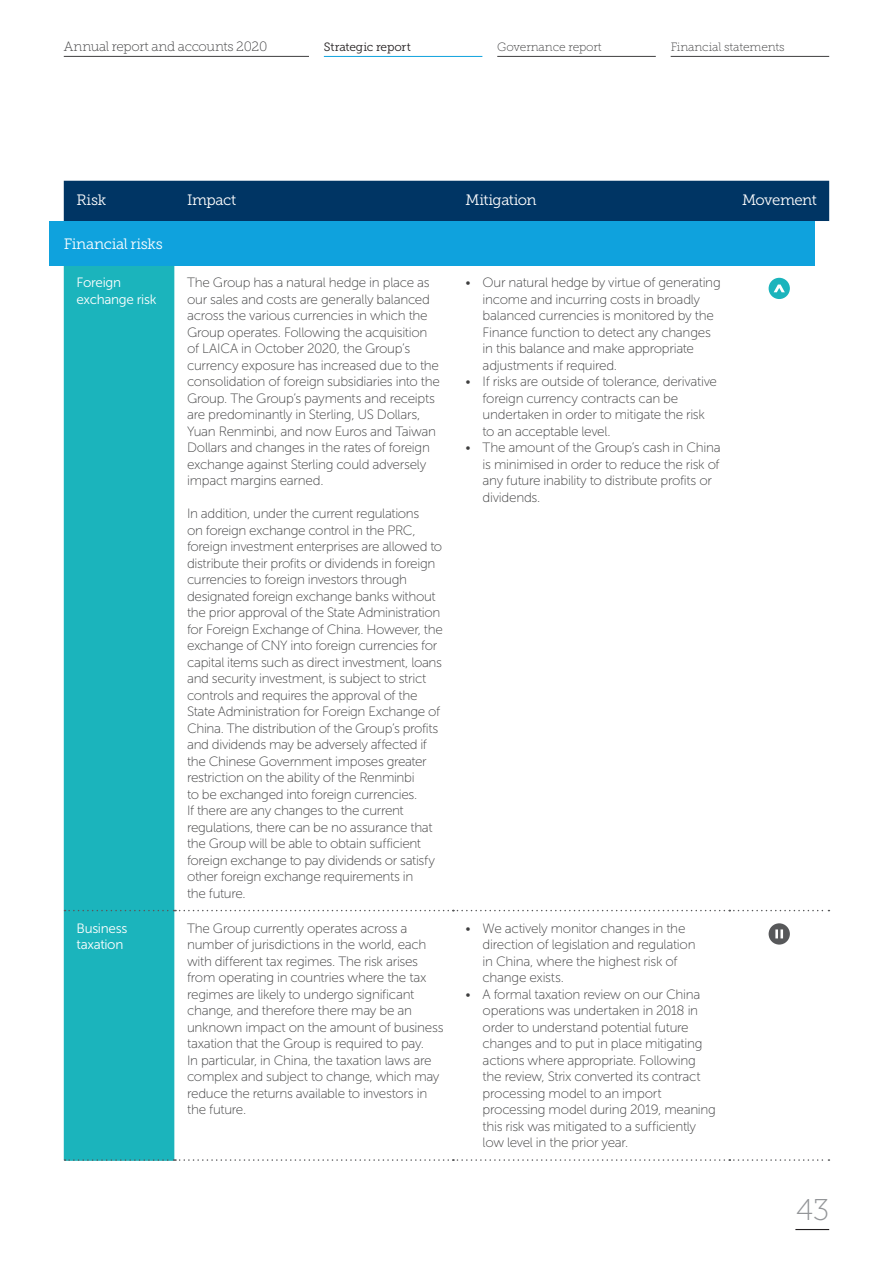
<style>
.page{position:relative;width:893px;height:1263px;background:#fff}
.page>*{position:absolute;margin:0;border:0;box-sizing:border-box;transform-origin:0 0}
.t1{font:30px "Museo Slab 100";color:#939598}
.t2{font:15px "Museo Slab 300";letter-spacing:-.025em;color:#fff}
.t3{font:13.5px/16.5px "Museo Sans 100";letter-spacing:-.025em;color:#3e3e3f}
.t4{font:13.5px/16.5px "Museo Sans 300";letter-spacing:-.025em;color:#fff}
.t5{font:13.5px "Museo Slab 100";letter-spacing:-.03em;color:#3e3e3f}
.t6{font:12px "Museo Slab 100";letter-spacing:-.01em;color:#3e3e3f}
.t7{font:12px "Museo Slab 300";letter-spacing:-.01em;color:#231f20}
</style>
<div class="page">
<hr style="left:795px;top:1229px;width:34px;height:1px;background:#231f20">
<hr style="left:64px;top:56px;width:245px;height:1px;background:#3e3e3f">
<hr style="left:324px;top:56px;width:158px;height:1px;background:#0fa2dd">
<hr style="left:497px;top:56px;width:159px;height:1px;background:#3e3e3f">
<hr style="left:671px;top:56px;width:158px;height:1px;background:#3e3e3f">
<div style="left:64px;top:181px;width:765px;height:85px;background:#003564"></div>
<div style="left:64px;top:266px;width:110px;height:894px;background:#1bb4bc"></div>
<svg style="left:65px;top:910px;width:764px;height:1px"></svg>
<svg style="left:65px;top:1159px;width:764px;height:2px"></svg>
<div style="left:769px;top:278px;width:21px;height:21px;background:#1bb4bc;border-radius:50%"></div>
<svg style="left:774px;top:284px;width:11px;height:8px"></svg>
<div style="left:769px;top:923px;width:21px;height:21px;background:#57585a;border-radius:50%"></div>
<svg style="left:775px;top:929px;width:8px;height:9px"></svg>
<div style="left:49px;top:221px;width:765px;height:45px;background:#0fa2dd"></div>
<p class="t5" style="left:64px;top:39px;width:205px">Annual report and accounts 2020</p>
<p class="t7" style="left:324px;top:40px;width:88px">Strategic report</p>
<p class="t6" style="left:497px;top:40px;width:106px">Governance report</p>
<p class="t6" style="left:671px;top:40px;width:116px">Financial statements</p>
<p class="t2" style="left:77px;top:191px;width:31px">Risk</p>
<p class="t2" style="left:187px;top:191px;width:51px">Impact</p>
<p class="t2" style="left:466px;top:191px;width:72px">Mitigation</p>
<p class="t2" style="left:742px;top:191px;width:76px">Movement</p>
<p class="t2" style="left:64px;top:235px;width:101px">Financial risks</p>
<p class="t4" style="left:77px;top:274px;width:81px">Foreign exchange risk</p>
<p class="t3" style="left:187px;top:274px;width:254px">The Group has a natural hedge in place as our sales and costs are generally balanced across the various currencies in which the Group operates. Following the acquisition of LAICA in October 2020, the Group’s currency exposure has increased due to the consolidation of foreign subsidiaries into the Group. The Group’s payments and receipts are predominantly in Sterling, US Dollars, Yuan Renminbi, and now Euros and Taiwan Dollars and changes in the rates of foreign exchange against Sterling could adversely impact margins earned.</p>
<p class="t3" style="left:187px;top:505px;width:257px">In addition, under the current regulations<br>on foreign exchange control in the PRC, foreign investment enterprises are allowed to distribute their profits or dividends in foreign currencies to foreign investors through designated foreign exchange banks without the prior approval of the State Administration for Foreign Exchange of China. However, the exchange of CNY into foreign currencies for capital items such as direct investment, loans and security investment, is subject to strict controls and requires the approval of the State Administration for Foreign Exchange of China. The distribution of the Group’s profits and dividends may be adversely affected if the Chinese Government imposes greater restriction on the ability of the Renminbi<br>to be exchanged into foreign currencies.<br>If there are any changes to the current regulations, there can be no assurance that the Group will be able to obtain sufficient foreign exchange to pay dividends or satisfy other foreign exchange requirements in<br>the future.</p>
<p class="t3" style="left:483px;top:274px;width:240px;text-indent:-17px">• Our natural hedge by virtue of generating income and incurring costs in broadly balanced currencies is monitored by the Finance function to detect any changes in this balance and make appropriate adjustments if required.</p>
<p class="t3" style="left:483px;top:373px;width:236px;text-indent:-17px">• If risks are outside of tolerance, derivative foreign currency contracts can be undertaken in order to mitigate the risk to an acceptable level.</p>
<p class="t3" style="left:483px;top:439px;width:239px;text-indent:-17px">• The amount of the Group’s cash in China is minimised in order to reduce the risk of any future inability to distribute profits or dividends.</p>
<p class="t4" style="left:77px;top:920px;width:52px">Business taxation</p>
<p class="t3" style="left:187px;top:920px;width:258px">The Group currently operates across a number of jurisdictions in the world, each with different tax regimes. The risk arises from operating in countries where the tax regimes are likely to undergo significant change, and therefore there may be an unknown impact on the amount of business taxation that the Group is required to pay.<br>In particular, in China, the taxation laws are complex and subject to change, which may reduce the returns available to investors in the future.</p>
<p class="t3" style="left:483px;top:920px;width:214px;text-indent:-17px">• We actively monitor changes in the direction of legislation and regulation in China, where the highest risk of change exists.</p>
<p class="t3" style="left:483px;top:986px;width:235px;text-indent:-17px">• A formal taxation review on our China operations was undertaken in 2018 in order to understand potential future changes and to put in place mitigating actions where appropriate. Following the review, Strix converted its contract processing model to an import processing model during 2019, meaning this risk was mitigated to a sufficiently low level in the prior year.</p>
<h1 class="t1" style="left:796px;top:1194px;width:34px">43</h1>
</div>
